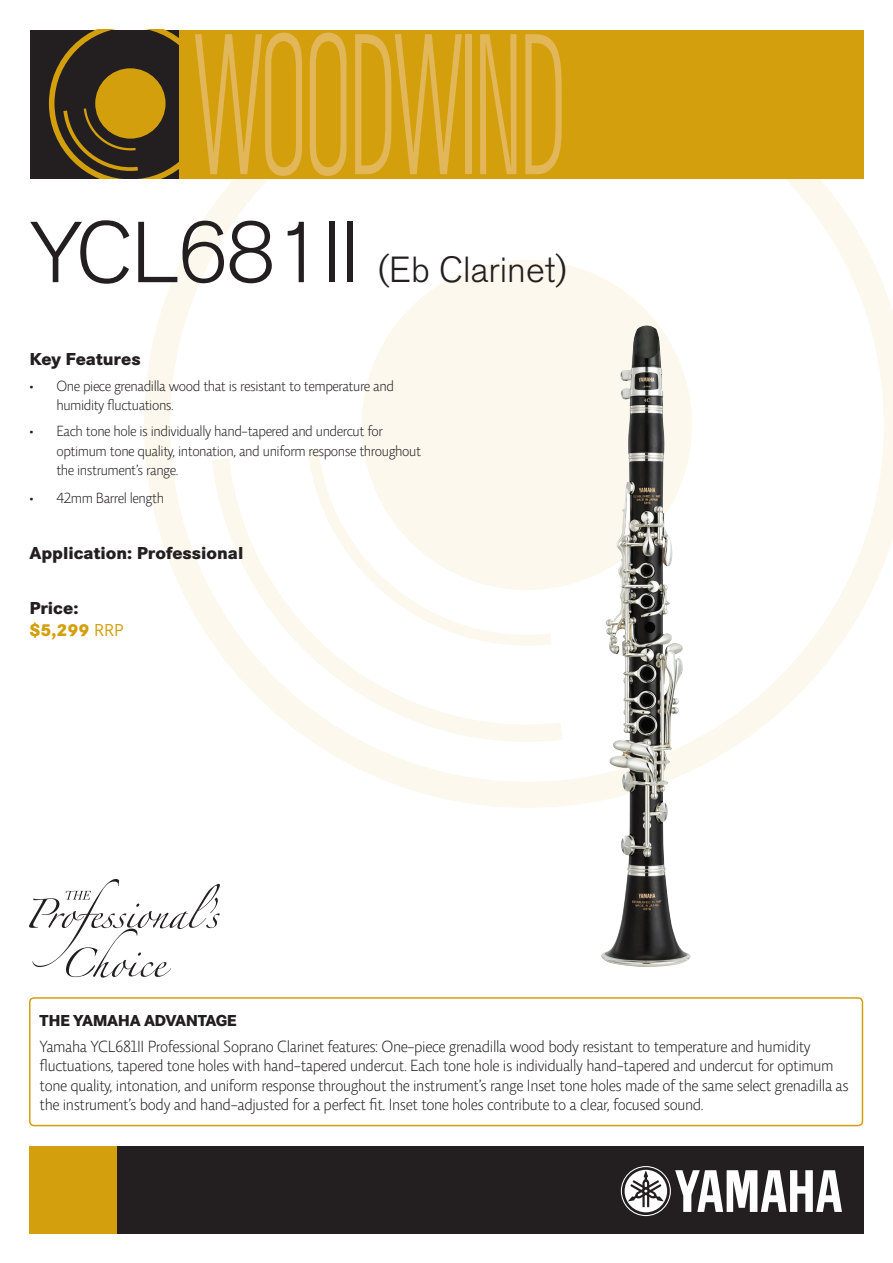
<style>
.page{position:relative;width:893px;height:1263px;background:#fff}
.page>*{position:absolute;margin:0;border:0;box-sizing:border-box;transform-origin:0 0}
.t1{font:300 condensed 198.3px "Akzidenz Grotesk BQ";letter-spacing:-.05em;color:#e2b75a;scale:.65 1}
.t2{font:300 85.5px "Akzidenz Grotesk BQ";letter-spacing:-.02em;color:#231f20}
.t3{font:300 36px "Akzidenz Grotesk BQ";color:#231f20}
.t4{font:800 18px/21.6px "Corporate S";color:#231f20}
.t5{font:300 16.5px/19.5px "Relato Sans OT";letter-spacing:-.02em;color:#231f20}
.t6{font:800 16.5px "Corporate S";letter-spacing:-.025em;color:#231f20}
.t7{font:300 15px/19.5px "Relato Sans OT";letter-spacing:-.025em;color:#231f20}
.s1{color:#d49f0c}
.s2{font-weight:400;color:#d49f0c}
</style>
<div class="page">
<svg style="left:144px;top:125px;width:749px;height:683px"></svg>
<div style="left:362px;top:260px;width:330px;height:330px;background:#fcf8ee;border-radius:50%"></div>
<svg style="left:308px;top:448px;width:244px;height:10px;fill:#fcf8ee"></svg>
<svg style="left:212px;top:458px;width:350px;height:284px"></svg>
<div style="left:30px;top:30px;width:833px;height:149px;background:#d49f0c"></div>
<div style="left:30px;top:30px;width:149px;height:149px;background:#231f20"></div>
<div style="left:30px;top:1146px;width:833px;height:87px;background:#231f20"></div>
<div style="left:30px;top:1146px;width:87px;height:87px;background:#d49f0c"></div>
<svg style="left:49px;top:30px;width:130px;height:149px"></svg>
<svg style="left:621px;top:1166px;width:221px;height:50px"></svg>
<div style="left:29px;top:997px;width:834px;height:129px;border:2px solid #d49f0c;border-radius:4px"></div>
<svg style="left:29px;top:879px;width:191px;height:98px"></svg>
<img style="left:606px;top:325px;width:40px;height:329px">
<h1 class="t1" style="left:192px;top:0;width:581px">WOODWIND</h1>
<h2 class="t2" style="left:29px;top:205px;width:332px">YCL681II</h2>
<h3 class="t3" style="left:378px;top:249px;width:190px">(Eb Clarinet)</h3>
<p class="t4" style="left:29px;top:348px;width:113px">Key Features</p>
<p class="t7" style="left:56px;top:376px;width:339px;text-indent:-27px">• One piece grenadilla wood that is resistant to temperature and humidity fluctuations.</p>
<p class="t7" style="left:56px;top:421px;width:366px;text-indent:-27px">• Each tone hole is individually hand-tapered and undercut for optimum tone quality, intonation, and uniform response throughout the instrument’s range.</p>
<p class="t7" style="left:29px;top:488px;width:136px">• 42mm Barrel length</p>
<p class="t4" style="left:29px;top:542px;width:215px">Application: Professional</p>
<p class="t4" style="left:29px;top:598px;width:96px">Price: <span class="s1">$5,299</span> <span class="s2">RRP</span></p>
<p class="t6" style="left:40px;top:1010px;width:199px">THE YAMAHA ADVANTAGE</p>
<p class="t5" style="left:40px;top:1036px;width:811px">Yamaha YCL681II Professional Soprano Clarinet features: One-piece grenadilla wood body resistant to temperature and humidity fluctuations, tapered tone holes with hand-tapered undercut. Each tone hole is individually hand-tapered and undercut for optimum tone quality, intonation, and uniform response throughout the instrument’s range Inset tone holes made of the same select grenadilla as the instrument’s body and hand-adjusted for a perfect fit. Inset tone holes contribute to a clear, focused sound.</p>
</div>
